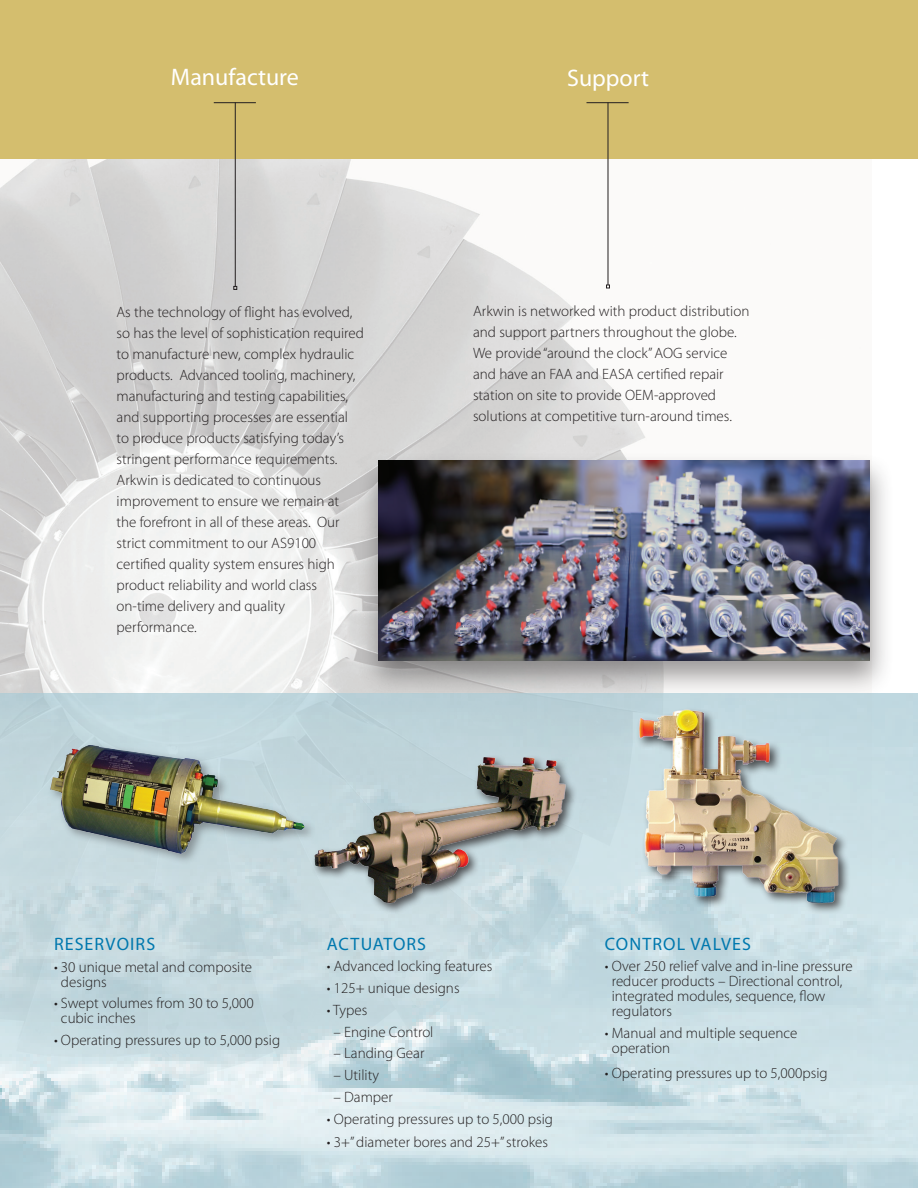
<style>
.page{position:relative;width:918px;height:1188px;background:#fff}
.page>*{position:absolute;margin:0;border:0;box-sizing:border-box;transform-origin:0 0}
.t1{font:24px "Myriad Pro";color:#fff}
.t2{font:18px "Myriad Pro";letter-spacing:.06em;color:#0078ae}
.t3{font:300 15px/21px "Myriad Pro";color:#231f20}
</style>
<div class="page">
<img style="left:0;top:159px;width:646px;height:534px">
<div style="left:0;top:0;width:918px;height:159px;background:#d4be6e"></div>
<hr style="left:235px;top:102px;width:1px;height:184px;background:#231f20">
<svg style="left:233px;top:286px;width:4px;height:4px"></svg>
<hr style="left:214px;top:102px;width:42px;height:1px;background:#231f20">
<hr style="left:608px;top:102px;width:1px;height:183px;background:#231f20">
<svg style="left:606px;top:285px;width:4px;height:3px"></svg>
<hr style="left:586px;top:102px;width:43px;height:1px;background:#231f20">
<div style="left:357px;top:452px;width:537px;height:246px;background:#231f20;opacity:.44"></div>
<img style="left:378px;top:460px;width:492px;height:200px">
<img style="left:0;top:693px;width:918px;height:495px">
<div style="left:47px;top:742px;width:269px;height:124px;background:#c6dadf"></div>
<img style="left:37px;top:735px;width:270px;height:128px">
<div style="left:311px;top:754px;width:267px;height:161px;background:#231f20;opacity:.75"></div>
<img style="left:302px;top:747px;width:271px;height:163px">
<div style="left:615px;top:702px;width:236px;height:222px;background:#231f20;opacity:.75"></div>
<img style="left:616px;top:701px;width:248px;height:212px">
<h1 class="t1" style="left:171px;top:62px;width:129px">Manufacture</h1>
<h1 class="t1" style="left:567px;top:63px;width:83px">Support</h1>
<p class="t3" style="left:117px;top:301px;width:249px">As the technology of flight has evolved, so has the level of sophistication required to manufacture new, complex hydraulic products. Advanced tooling, machinery, manufacturing and testing capabilities, and supporting processes are essential to produce products satisfying today’s stringent performance requirements.<br>Arkwin is dedicated to continuous improvement to ensure we remain at<br>the forefront in all of these areas. Our strict commitment to our AS9100 certified quality system ensures high product reliability and world class on-time delivery and quality performance.</p>
<p class="t3" style="left:473px;top:300px;width:278px">Arkwin is networked with product distribution and support partners throughout the globe.<br>We provide “around the clock” AOG service and have an FAA and EASA certified repair station on site to provide OEM-approved solutions at competitive turn-around times.</p>
<p class="t2" style="left:54px;top:933px;width:103px">RESERVOIRS</p>
<p class="t3" style="left:61px;top:959px;width:193px;line-height:15px;text-indent:-7px">• 30 unique metal and composite designs</p>
<p class="t3" style="left:61px;top:996px;width:194px;line-height:15px;text-indent:-7px">• Swept volumes from 30 to 5,000 cubic inches</p>
<p class="t3" style="left:54px;top:1030px;width:228px">• Operating pressures up to 5,000 psig</p>
<p class="t2" style="left:327px;top:932px;width:101px">ACTUATORS</p>
<p class="t3" style="left:327px;top:956px;width:167px">• Advanced locking features</p>
<p class="t3" style="left:327px;top:977px;width:134px">• 125+ unique designs</p>
<p class="t3" style="left:327px;top:999px;width:42px">• Types</p>
<p class="t3" style="left:333px;top:1021px;width:102px">– Engine Control</p>
<p class="t3" style="left:333px;top:1043px;width:93px">– Landing Gear</p>
<p class="t3" style="left:333px;top:1064px;width:47px">– Utility</p>
<p class="t3" style="left:333px;top:1086px;width:61px">– Damper</p>
<p class="t3" style="left:327px;top:1108px;width:228px">• Operating pressures up to 5,000 psig</p>
<p class="t3" style="left:327px;top:1131px;width:223px">• 3+” diameter bores and 25+” strokes</p>
<p class="t2" style="left:605px;top:932px;width:148px">CONTROL VALVES</p>
<p class="t3" style="left:612px;top:959px;width:242px;line-height:15px;text-indent:-7px">• Over 250 relief valve and in-line pressure reducer products – Directional control, integrated modules, sequence, flow regulators</p>
<p class="t3" style="left:612px;top:1025px;width:187px;line-height:15px;text-indent:-7px">• Manual and multiple sequence operation</p>
<p class="t3" style="left:605px;top:1062px;width:224px">• Operating pressures up to 5,000psig</p>
</div>
